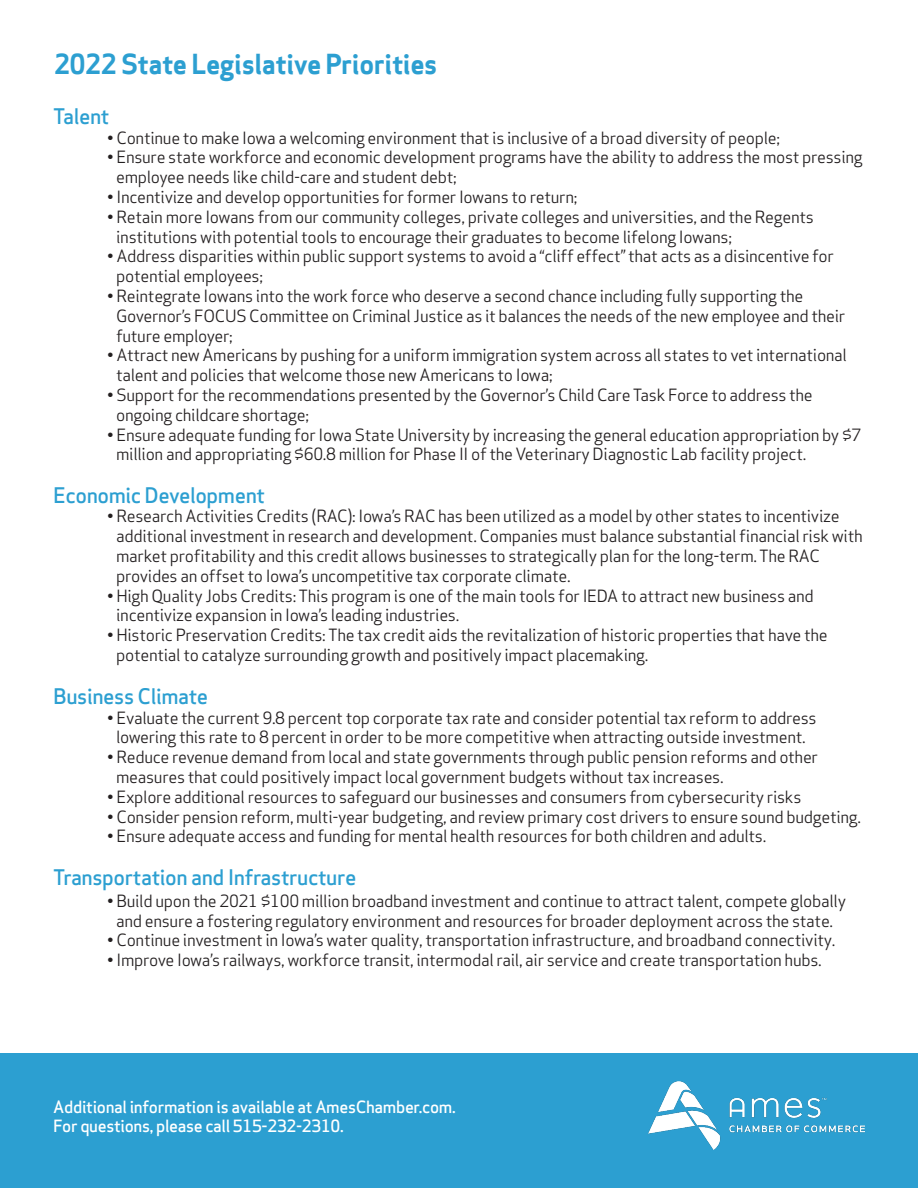
<style>
.page{position:relative;width:918px;height:1188px;background:#fff}
.page>*{position:absolute;margin:0;border:0;box-sizing:border-box;transform-origin:0 0}
.t1{font:700 27px "Apex Sans";letter-spacing:-.02em;color:#2c9fd1}
.t2{font:500 21px "Apex Sans";letter-spacing:-.02em;color:#2c9fd1}
.t3{font:16.5px/19.8px "Apex Sans";letter-spacing:-.02em;color:#231f20}
.t4{font:500 16.5px "Apex Sans";letter-spacing:-.02em;color:#fff}
</style>
<div class="page">
<div style="left:0;top:1054px;width:918px;height:134px;background:#2c9fd1"></div>
<img style="left:649px;top:1081px;width:216px;height:69px">
<p class="t1" style="left:54px;top:47px;width:385px">2022 State Legislative Priorities</p>
<p class="t2" style="left:53px;top:98px;width:58px">Talent</p>
<p class="t3" style="left:107px;top:126px;width:674px">• Continue to make Iowa a welcoming environment that is inclusive of a broad diversity of people;</p>
<p class="t3" style="left:116px;top:146px;width:748px;text-indent:-9px">• Ensure state workforce and economic development programs have the ability to address the most pressing employee needs like child-care and student debt;</p>
<p class="t3" style="left:107px;top:185px;width:472px">• Incentivize and develop opportunities for former Iowans to return;</p>
<p class="t3" style="left:116px;top:205px;width:699px;text-indent:-9px">• Retain more Iowans from our community colleges, private colleges and universities, and the Regents institutions with potential tools to encourage their graduates to become lifelong Iowans;</p>
<p class="t3" style="left:116px;top:245px;width:719px;text-indent:-9px">• Address disparities within public support systems to avoid a “cliff effect” that acts as a disincentive for potential employees;</p>
<p class="t3" style="left:116px;top:284px;width:731px;text-indent:-9px">• Reintegrate Iowans into the work force who deserve a second chance including fully supporting the<br>Governor’s FOCUS Committee on Criminal Justice as it balances the needs of the new employee and their future employer;</p>
<p class="t3" style="left:116px;top:344px;width:732px;text-indent:-9px">• Attract new Americans by pushing for a uniform immigration system across all states to vet international talent and policies that welcome those new Americans to Iowa;</p>
<p class="t3" style="left:116px;top:383px;width:698px;text-indent:-9px">• Support for the recommendations presented by the Governor’s Child Care Task Force to address the ongoing childcare shortage;</p>
<p class="t3" style="left:116px;top:423px;width:747px;text-indent:-9px">• Ensure adequate funding for Iowa State University by increasing the general education appropriation by $7 million and appropriating $60.8 million for Phase II of the Veterinary Diagnostic Lab facility project.</p>
<p class="t2" style="left:53px;top:476px;width:213px">Economic Development</p>
<p class="t3" style="left:116px;top:505px;width:748px;text-indent:-9px">• Research Activities Credits (RAC): Iowa’s RAC has been utilized as a model by other states to incentivize additional investment in research and development. Companies must balance substantial financial risk with market profitability and this credit allows businesses to strategically plan for the long-term. The RAC provides an offset to Iowa’s uncompetitive tax corporate climate.</p>
<p class="t3" style="left:116px;top:584px;width:699px;text-indent:-9px">• High Quality Jobs Credits: This program is one of the main tools for IEDA to attract new business and incentivize expansion in Iowa’s leading industries.</p>
<p class="t3" style="left:116px;top:624px;width:713px;text-indent:-9px">• Historic Preservation Credits: The tax credit aids the revitalization of historic properties that have the potential to catalyze surrounding growth and positively impact placemaking.</p>
<p class="t2" style="left:53px;top:678px;width:157px">Business Climate</p>
<p class="t3" style="left:107px;top:706px;width:711px;text-align:center">• Evaluate the current 9.8 percent top corporate tax rate and consider potential tax reform to address lowering this rate to 8 percent in order to be more competitive when attracting outside investment.</p>
<p class="t3" style="left:116px;top:746px;width:704px;text-indent:-9px">• Reduce revenue demand from local and state governments through public pension reforms and other measures that could positively impact local government budgets without tax increases.</p>
<p class="t3" style="left:107px;top:785px;width:696px">• Explore additional resources to safeguard our businesses and consumers from cybersecurity risks</p>
<p class="t3" style="left:107px;top:805px;width:755px">• Consider pension reform, multi-year budgeting, and review primary cost drivers to ensure sound budgeting.</p>
<p class="t3" style="left:107px;top:825px;width:661px">• Ensure adequate access and funding for mental health resources for both children and adults.</p>
<p class="t2" style="left:53px;top:859px;width:305px">Transportation and Infrastructure</p>
<p class="t3" style="left:107px;top:889px;width:740px;text-align:center">• Build upon the 2021 $100 million broadband investment and continue to attract talent, compete globally and ensure a fostering regulatory environment and resources for broader deployment across the state.</p>
<p class="t3" style="left:107px;top:929px;width:730px">• Continue investment in Iowa’s water quality, transportation infrastructure, and broadband connectivity.</p>
<p class="t3" style="left:107px;top:949px;width:716px">• Improve Iowa’s railways, workforce transit, intermodal rail, air service and create transportation hubs.</p>
<p class="t4" style="left:53px;top:1092px;width:404px">Additional information is available at AmesChamber.com.</p>
<p class="t4" style="left:53px;top:1112px;width:292px">For questions, please call 515-232-2310.</p>
</div>
